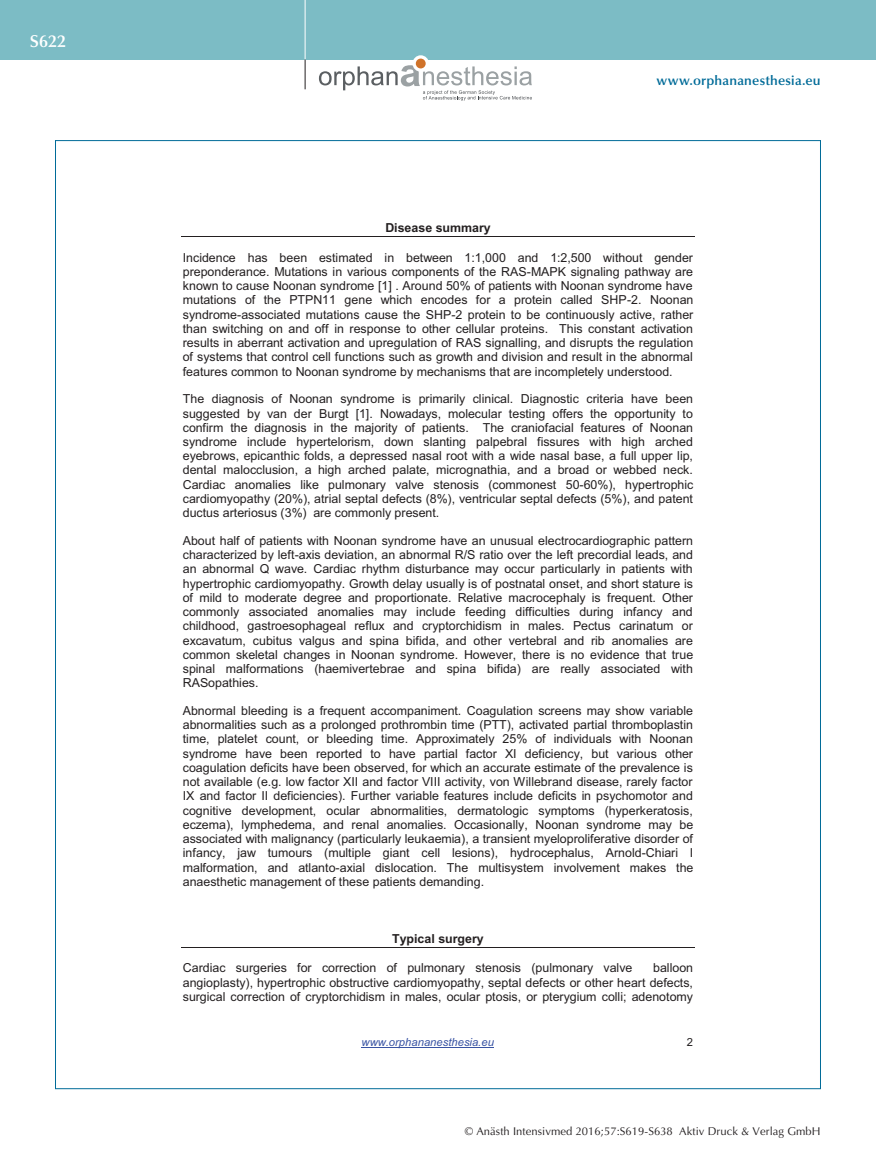
<style>
.page{position:relative;width:876px;height:1174px;background:#fff}
.page>*{position:absolute;margin:0;border:0;box-sizing:border-box;transform-origin:0 0}
.t1{font:600 17.25px "Optima";color:#fff}
.t2{font:600 13.5px "Optima";letter-spacing:.015em;color:#006b98}
.t3{font:12.45px/14.2px "Arial";color:#231f20;text-align:justify}
.t4{font:700 12.45px "Arial";color:#231f20}
.t5{font:11.25px "Optima";letter-spacing:.005em;color:#231f20}
.t6{font:italic 11.25px "Arial";color:#3853a3}
.t7{font:11.25px "Arial";color:#231f20}
</style>
<div class="page">
<div style="left:0;top:0;width:876px;height:60px;background:#7cbcc5"></div>
<hr style="left:305px;top:0;width:1px;height:60px;background:#fff">
<svg style="left:305px;top:60px;width:1px;height:29px"></svg>
<svg style="left:412px;top:55px;width:17px;height:17px"></svg>
<div style="left:416px;top:59px;width:10px;height:9px;background:#d0732a;border-radius:50%"></div>
<svg style="left:319px;top:65px;width:213px;height:35px"></svg>
<hr style="left:362px;top:1047px;width:132px;height:1px;background:#3853a3">
<hr style="left:181px;top:236px;width:514px;height:1px;background:#231f20">
<hr style="left:181px;top:946px;width:514px;height:1px;background:#231f20">
<h1 class="t1" style="left:30px;top:31px;width:38px">S622</h1>
<p class="t2" style="left:656px;top:73px;width:166px">www.orphananesthesia.eu</p>
<p class="t4" style="left:385px;top:219px;width:107px">Disease summary</p>
<p class="t3" style="left:183px;top:250px;width:512px">Incidence has been estimated in between 1:1,000 and 1:2,500 without gender preponderance. Mutations in various components of the RAS-MAPK signaling pathway are known to cause Noonan syndrome [1] . Around 50% of patients with Noonan syndrome have mutations of the PTPN11 gene which encodes for a protein called SHP-2. Noonan syndrome-associated mutations cause the SHP-2 protein to be continuously active, rather than switching on and off in response to other cellular proteins. This constant activation results in aberrant activation and upregulation of RAS signalling, and disrupts the regulation of systems that control cell functions such as growth and division and result in the abnormal features common to Noonan syndrome by mechanisms that are incompletely understood.</p>
<p class="t3" style="left:183px;top:392px;width:512px">The diagnosis of Noonan syndrome is primarily clinical. Diagnostic criteria have been suggested by van der Burgt [1]. Nowadays, molecular testing offers the opportunity to confirm the diagnosis in the majority of patients. The craniofacial features of Noonan syndrome include hypertelorism, down slanting palpebral fissures with high arched eyebrows, epicanthic folds, a depressed nasal root with a wide nasal base, a full upper lip, dental malocclusion, a high arched palate, micrognathia, and a broad or webbed neck.<br>Cardiac anomalies like pulmonary valve stenosis (commonest 50-60%), hypertrophic cardiomyopathy (20%), atrial septal defects (8%), ventricular septal defects (5%), and patent ductus arteriosus (3%) are commonly present.</p>
<p class="t3" style="left:183px;top:533px;width:512px">About half of patients with Noonan syndrome have an unusual electrocardiographic pattern characterized by left-axis deviation, an abnormal R/S ratio over the left precordial leads, and an abnormal Q wave. Cardiac rhythm disturbance may occur particularly in patients with hypertrophic cardiomyopathy. Growth delay usually is of postnatal onset, and short stature is of mild to moderate degree and proportionate. Relative macrocephaly is frequent. Other commonly associated anomalies may include feeding difficulties during infancy and childhood, gastroesophageal reflux and cryptorchidism in males. Pectus carinatum or excavatum, cubitus valgus and spina bifida, and other vertebral and rib anomalies are common skeletal changes in Noonan syndrome. However, there is no evidence that true spinal malformations (haemivertebrae and spina bifida) are really associated with RASopathies.</p>
<p class="t3" style="left:183px;top:703px;width:512px">Abnormal bleeding is a frequent accompaniment. Coagulation screens may show variable abnormalities such as a prolonged prothrombin time (PTT), activated partial thromboplastin time, platelet count, or bleeding time. Approximately 25% of individuals with Noonan syndrome have been reported to have partial factor XI deficiency, but various other coagulation deficits have been observed, for which an accurate estimate of the prevalence is not available (e.g. low factor XII and factor VIII activity, von Willebrand disease, rarely factor IX and factor II deficiencies). Further variable features include deficits in psychomotor and cognitive development, ocular abnormalities, dermatologic symptoms (hyperkeratosis, eczema), lymphedema, and renal anomalies. Occasionally, Noonan syndrome may be associated with malignancy (particularly leukaemia), a transient myeloproliferative disorder of infancy, jaw tumours (multiple giant cell lesions), hydrocephalus, Arnold-Chiari I malformation, and atlanto-axial dislocation. The multisystem involvement makes the anaesthetic management of these patients demanding.</p>
<p class="t4" style="left:392px;top:930px;width:93px">Typical surgery</p>
<p class="t3" style="left:183px;top:961px;width:451px">Cardiac surgeries for correction of pulmonary stenosis (pulmonary valve</p>
<p class="t3" style="left:183px;top:961px;width:512px;text-indent:470px">balloon angioplasty), hypertrophic obstructive cardiomyopathy, septal defects or other heart defects, surgical correction of cryptorchidism in males, ocular ptosis, or pterygium colli; adenotomy</p>
<p class="t6" style="left:362px;top:1034px;width:134px">www.orphananesthesia.eu</p>
<p class="t7" style="left:687px;top:1034px;width:8px">2</p>
<p class="t5" style="left:465px;top:1125px;width:357px">© Anästh Intensivmed 2016;57:S619-S638 Aktiv Druck &amp; Verlag GmbH</p>
</div>
